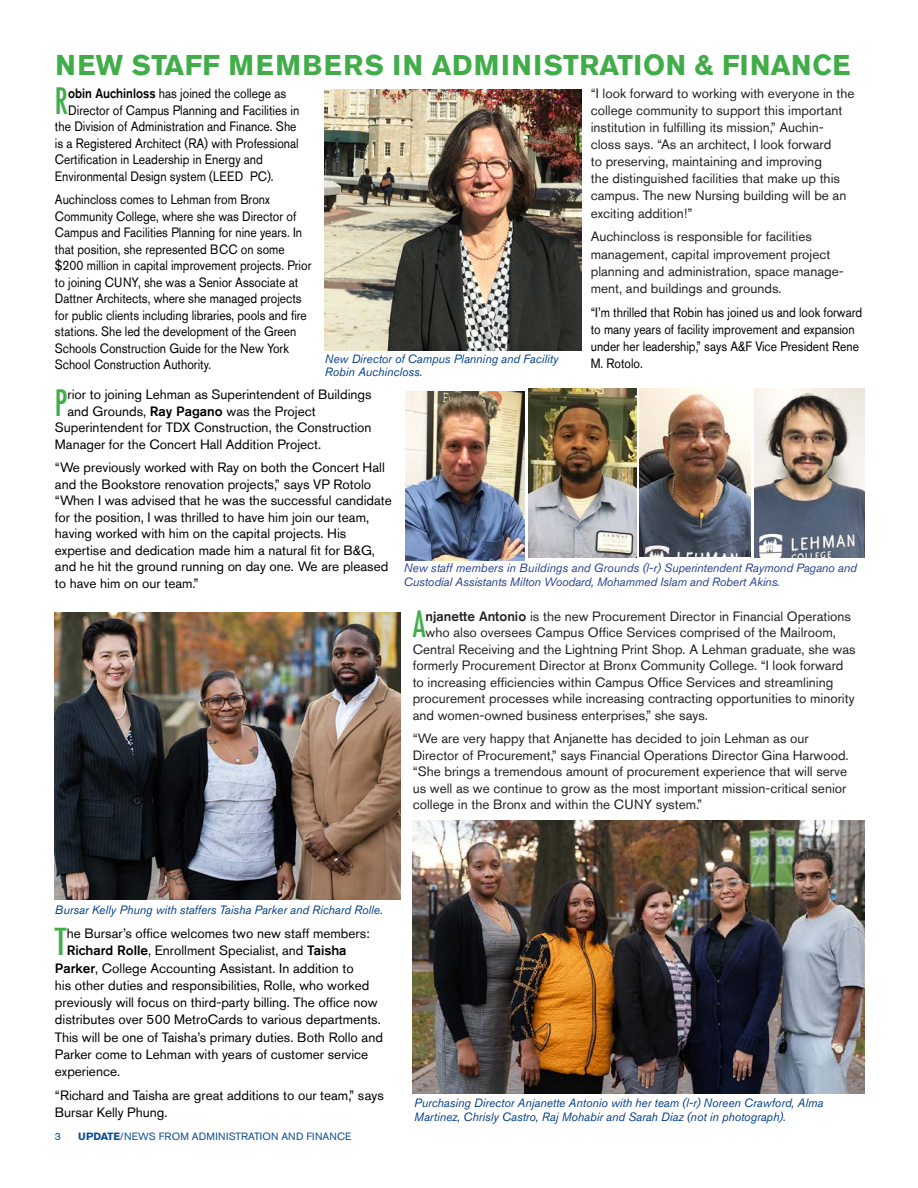
<style>
.page{position:relative;width:918px;height:1188px;background:#fff}
.page>*{position:absolute;margin:0;border:0;box-sizing:border-box;transform-origin:0 0}
.t1{font:500 condensed 36.45px "Futura";color:#41ad49}
.t2{font:500 condensed 35.55px "Futura";color:#41ad49;scale:.89 1}
.t3{font:700 28.5px "Akzidenz Grotesk Std";letter-spacing:.025em;color:#41ad49}
.t4{font:13.5px/17.1px "Akzidenz Grotesk Std";color:#222}
.t5{font:13.5px/16.5px "Akzidenz Grotesk Std";color:#000}
.t6{font:13.5px/16.5px "Akzidenz Grotesk Std";color:#000;scale:.89 1}
.t7{font:italic 12px/13.5px "Akzidenz Grotesk Std";color:#003d88}
.t8{font:italic 12px/13.5px "Akzidenz Grotesk Std";letter-spacing:-.01em;color:#25408f}
.t9{font:10.5px "Akzidenz Grotesk Std";letter-spacing:.02em;color:#0b4c96}
.s1{font-weight:500}
.s2{font-weight:700}
</style>
<div class="page">
<img style="left:755px;top:388px;width:110px;height:170px">
<img style="left:639px;top:388px;width:112px;height:168px">
<img style="left:406px;top:392px;width:119px;height:169px">
<img style="left:528px;top:388px;width:108px;height:169px">
<img style="left:55px;top:612px;width:345px;height:288px">
<img style="left:325px;top:89px;width:256px;height:262px">
<img style="left:412px;top:821px;width:453px;height:273px">
<h3 class="t3" style="left:56px;top:49px;width:796px">NEW STAFF MEMBERS IN ADMINISTRATION &amp; FINANCE</h3>
<h2 class="t2" style="left:55px;top:79px;width:16px">R</h2>
<p class="t6" style="left:68px;top:85px;width:246px"><span class="s1">obin Auchinloss</span> has joined the college as</p>
<p class="t6" style="left:68px;top:101px;width:261px">Director of Campus Planning and Facilities in</p>
<p class="t6" style="left:55px;top:118px;width:273px">the Division of Administration and Finance. She</p>
<p class="t6" style="left:55px;top:135px;width:275px">is a Registered Architect (RA) with Professional</p>
<p class="t6" style="left:55px;top:151px;width:235px">Certification in Leadership in Energy and</p>
<p class="t6" style="left:55px;top:168px;width:247px">Environmental Design system (LEED PC).</p>
<p class="t6" style="left:55px;top:191px;width:290px">Auchincloss comes to Lehman from Bronx Community College, where she was Director of Campus and Facilities Planning for nine years. In that position, she represented BCC on some $200 million in capital improvement projects. Prior to joining CUNY, she was a Senior Associate at Dattner Architects, where she managed projects for public clients including libraries, pools and fire stations. She led the development of the Green Schools Construction Guide for the New York School Construction Authority.</p>
<p class="t7" style="left:325px;top:352px;width:235px">New Director of Campus Planning and Facility<br>Robin Auchincloss.</p>
<p class="t4" style="left:591px;top:85px;width:265px">“I look forward to working with everyone in the college community to support this important institution in fulfilling its mission,” Auchin&shy;closs says. “As an architect, I look forward<br>to preserving, maintaining and improving<br>the distinguished facilities that make up this campus. The new Nursing building will be an exciting addition!”</p>
<p class="t4" style="left:591px;top:228px;width:255px">Auchincloss is responsible for facilities management, capital improvement project planning and administration, space manage&shy;ment, and buildings and grounds.</p>
<p class="t6" style="left:591px;top:303px;width:307px;line-height:17.1px">“I’m thrilled that Robin has joined us and look forward to many years of facility improvement and expansion under her leadership,” says A&amp;F Vice President Rene M. Rotolo.</p>
<h2 class="t2" style="left:55px;top:380px;width:16px">P</h2>
<p class="t5" style="left:68px;top:386px;width:306px">rior to joining Lehman as Superintendent of Buildings</p>
<p class="t5" style="left:68px;top:403px;width:250px">and Grounds, <span class="s1">Ray Pagano</span> was the Project</p>
<p class="t5" style="left:55px;top:419px;width:318px">Superintendent for TDX Construction, the Construction</p>
<p class="t5" style="left:55px;top:436px;width:268px">Manager for the Concert Hall Addition Project.</p>
<p class="t5" style="left:55px;top:459px;width:338px">“We previously worked with Ray on both the Concert Hall and the Bookstore renovation projects,” says VP Rotolo “When I was advised that he was the successful candidate for the position, I was thrilled to have him join our team, having worked with him on the capital projects. His expertise and dedication made him a natural fit for B&amp;G, and he hit the ground running on day one. We are pleased to have him on our team.”</p>
<p class="t8" style="left:404px;top:561px;width:455px">New staff members in Buildings and Grounds (l-r) Superintendent Raymond Pagano and<br>Custodial Assistants Milton Woodard, Mohammed Islam and Robert Akins.</p>
<h2 class="t2" style="left:413px;top:601px;width:16px">A</h2>
<p class="t4" style="left:426px;top:608px;width:427px"><span class="s1">njanette Antonio</span> is the new Procurement Director in Financial Operations</p>
<p class="t4" style="left:426px;top:624px;width:412px">who also oversees Campus Office Services comprised of the Mailroom,</p>
<p class="t4" style="left:413px;top:641px;width:444px">Central Receiving and the Lightning Print Shop. A Lehman graduate, she was</p>
<p class="t4" style="left:413px;top:657px;width:432px">formerly Procurement Director at Bronx Community College. “I look forward</p>
<p class="t4" style="left:413px;top:674px;width:422px">to increasing efficiencies within Campus Office Services and streamlining</p>
<p class="t4" style="left:413px;top:690px;width:443px">procurement processes while increasing contracting opportunities to minority</p>
<p class="t4" style="left:413px;top:707px;width:297px">and women-owned business enterprises,” she says.</p>
<p class="t4" style="left:413px;top:730px;width:438px;line-height:16.5px">“We are very happy that Anjanette has decided to join Lehman as our Director of Procurement,” says Financial Operations Director Gina Harwood. “She brings a tremendous amount of procurement experience that will serve us well as we continue to grow as the most important mission-critical senior college in the Bronx and within the CUNY system.”</p>
<p class="t7" style="left:55px;top:902px;width:329px">Bursar Kelly Phung with staffers Taisha Parker and Richard Rolle.</p>
<h1 class="t1" style="left:55px;top:919px;width:13px">T</h1>
<p class="t5" style="left:67px;top:925px;width:305px">he Bursar’s office welcomes two new staff members:</p>
<p class="t5" style="left:67px;top:942px;width:281px"><span class="s1">Richard Rolle</span>, Enrollment Specialist, and <span class="s1">Taisha</span></p>
<p class="t5" style="left:55px;top:960px;width:300px"><span class="s1">Parker</span>, College Accounting Assistant. In addition to</p>
<p class="t5" style="left:55px;top:977px;width:316px">his other duties and responsibilities, Rolle, who worked</p>
<p class="t5" style="left:55px;top:994px;width:324px">previously will focus on third-party billing. The office now</p>
<p class="t5" style="left:55px;top:1011px;width:327px">distributes over 500 MetroCards to various departments.</p>
<p class="t5" style="left:55px;top:1029px;width:329px">This will be one of Taisha’s primary duties. Both Rollo and</p>
<p class="t5" style="left:55px;top:1046px;width:315px">Parker come to Lehman with years of customer service</p>
<p class="t5" style="left:55px;top:1063px;width:67px">experience.</p>
<p class="t5" style="left:55px;top:1087px;width:330px;line-height:17.2px">“Richard and Taisha are great additions to our team,” says<br>Bursar Kelly Phung.</p>
<p class="t9" style="left:55px;top:1130px;width:8px">3</p>
<p class="t9" style="left:78px;top:1130px;width:275px"><span class="s2">UPDATE</span>/NEWS FROM ADMINISTRATION AND FINANCE</p>
<p class="t7" style="left:414px;top:1096px;width:411px">Purchasing Director Anjanette Antonio with her team (l-r) Noreen Crawford, Alma<br>Martinez, Chrisly Castro, Raj Mohabir and Sarah Diaz (not in photograph).</p>
</div>
